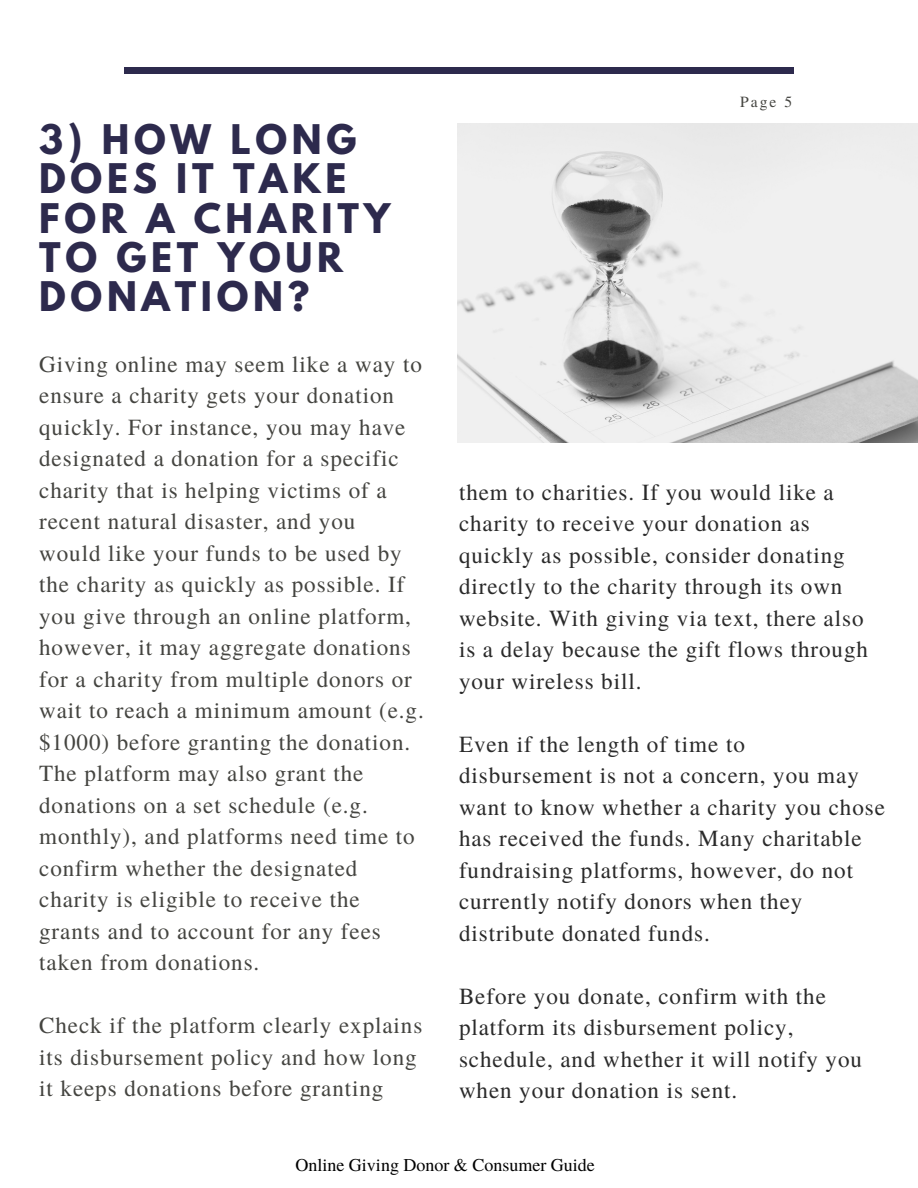
<style>
.page{position:relative;width:918px;height:1188px;background:#fff}
.page>*{position:absolute;margin:0;border:0;box-sizing:border-box;transform-origin:0 0}
.t1{font:700 36.15px/39.3px "League Spartan";letter-spacing:.13em;color:#2d2a4d}
.t2{font:23.1px/31.5px "Te X Gyre Termes";letter-spacing:.04em;color:#444440}
.t3{font:23.1px/31.5px "Te X Gyre Termes";letter-spacing:.04em;color:#2a2a2a}
.t4{font:18px "Te X Gyre Termes";color:#000}
.t5{font:15.6px "Te X Gyre Termes";color:#444440}
</style>
<div class="page">
<img style="left:458px;top:123px;width:460px;height:320px">
<div style="left:124px;top:67px;width:669px;height:7px;background:#2d2a4d"></div>
<p class="t1" style="left:39px;top:124px;width:353px">3) HOW LONG<br>DOES IT TAKE<br>FOR A CHARITY<br>TO GET YOUR<br>DONATION?</p>
<p class="t2" style="left:39px;top:347px;width:384px">Giving online may seem like a way to ensure a charity gets your donation quickly. For instance, you may have designated a donation for a specific charity that is helping victims of a recent natural disaster, and you</p>
<p class="t2" style="left:39px;top:536px;width:386px">would like your funds to be used by the charity as quickly as possible. If you give through an online platform, however, it may aggregate donations for a charity from multiple donors or wait to reach a minimum amount (e.g. $1000) before granting the donation.<br>The platform may also grant the donations on a set schedule (e.g. monthly), and platforms need time to confirm whether the designated</p>
<p class="t2" style="left:39px;top:883px;width:322px">charity is eligible to receive the</p>
<p class="t2" style="left:39px;top:914px;width:343px">grants and to account for any fees taken from donations.</p>
<p class="t2" style="left:39px;top:1009px;width:385px">Check if the platform clearly explains its disbursement policy and how long it keeps donations before granting</p>
<p class="t5" style="left:740px;top:90px;width:53px">Page 5</p>
<p class="t3" style="left:459px;top:475px;width:376px">them to charities. If you would like a charity to receive your donation as</p>
<p class="t3" style="left:459px;top:538px;width:406px">quickly as possible, consider donating directly to the charity through its own website. With giving via text, there also</p>
<p class="t3" style="left:459px;top:633px;width:411px">is a delay because the gift flows through your wireless bill.</p>
<p class="t3" style="left:459px;top:727px;width:287px">Even if the length of time to</p>
<p class="t3" style="left:459px;top:759px;width:428px">disbursement is not a concern, you may want to know whether a charity you chose has received the funds. Many charitable fundraising platforms, however, do not currently notify donors when they</p>
<p class="t3" style="left:459px;top:916px;width:252px">distribute donated funds.</p>
<p class="t3" style="left:459px;top:979px;width:368px">Before you donate, confirm with the platform its disbursement policy,</p>
<p class="t3" style="left:459px;top:1042px;width:405px">schedule, and whether it will notify you when your donation is sent.</p>
<p class="t4" style="left:296px;top:1152px;width:301px">Online Giving Donor &amp; Consumer Guide</p>
</div>
